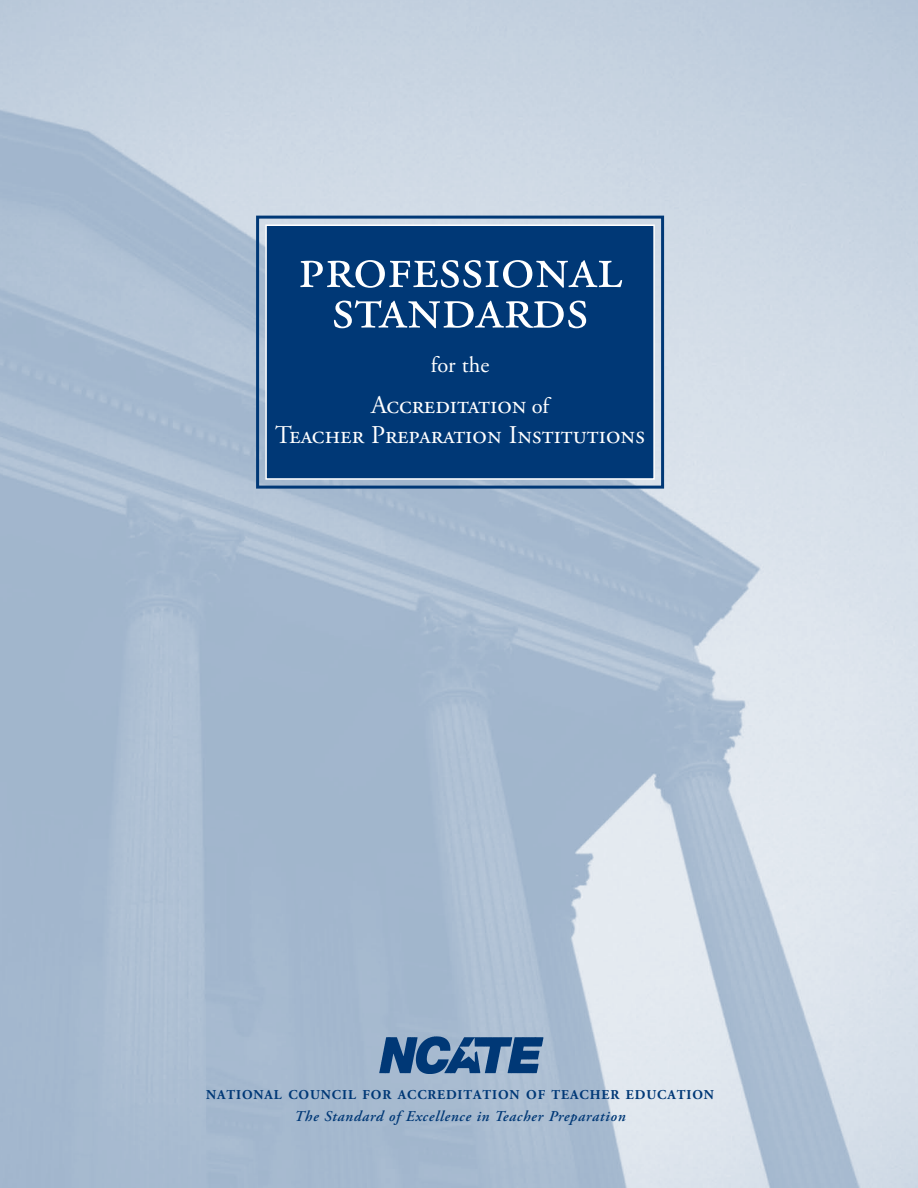
<style>
.page{position:relative;width:918px;height:1188px;background:#fff}
.page>*{position:absolute;margin:0;border:0;box-sizing:border-box;transform-origin:0 0}
.t1{font:60px "Adobe Garamond Pro";color:#fff}
.t2{font:25.5px/30px "Adobe Garamond Pro";color:#fff;text-align:center}
.t3{font:22.5px "Adobe Garamond Pro";color:#fff}
.t4{font:italic 600 15px "Adobe Garamond Pro";letter-spacing:.05em;color:#003876}
.t5{font:700 13.5px "Adobe Garamond Pro";letter-spacing:.065em;color:#003876}
.s1{font-size:22.5px}
</style>
<div class="page">
<img style="left:0;top:0;width:918px;height:1188px">
<img style="left:377px;top:1035px;width:166px;height:38px">
<div style="left:256px;top:216px;width:408px;height:273px;border:3px solid #003876"></div>
<div style="left:266px;top:225px;width:388px;height:254px;background:#003876"></div>
<div style="left:265px;top:224px;width:390px;height:256px;border:2px solid #fff"></div>
<h1 class="t1" style="left:298px;top:232px;width:326px">professional</h1>
<h1 class="t1" style="left:332px;top:272px;width:258px">standards</h1>
<h3 class="t3" style="left:431px;top:351px;width:60px">for the</h3>
<h2 class="t2" style="left:275px;top:391px;width:371px">Accreditation <span class="s1">of<br></span>Teacher Preparation Institutions</h2>
<p class="t5" style="left:206px;top:1087px;width:509px">NATIONAL COUNCIL FOR ACCREDITATION OF TEACHER EDUCATION</p>
<p class="t4" style="left:295px;top:1108px;width:333px">The Standard of Excellence in Teacher Preparation</p>
</div>
